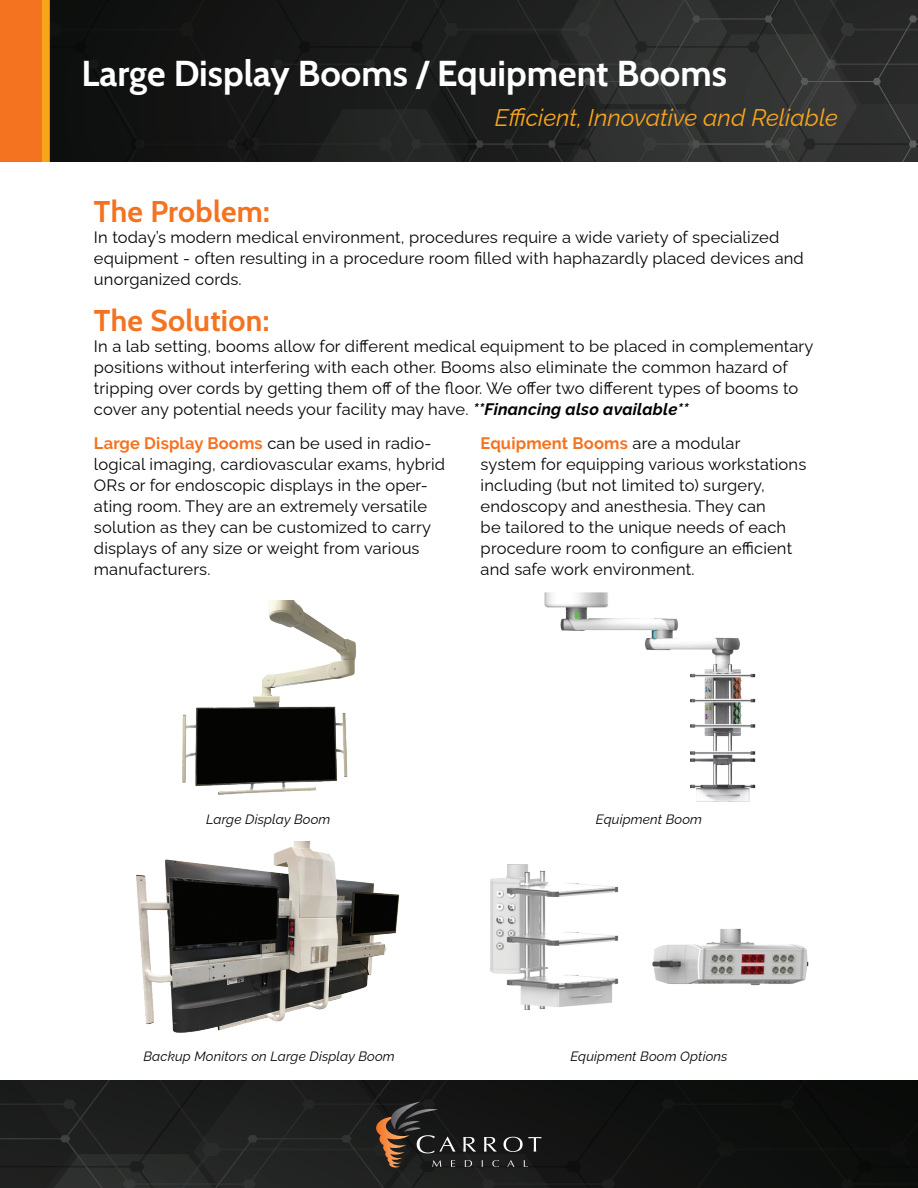
<style>
.page{position:relative;width:918px;height:1188px;background:#fff}
.page>*{position:absolute;margin:0;border:0;box-sizing:border-box;transform-origin:0 0}
.t1{font:700 36px "Cabin";color:#fff}
.t2{font:700 30px "Cabin";letter-spacing:.01em;color:#f47321}
.t3{font:italic 24px "Raleway";color:#f9a51b}
.t4{font:16.5px/21px "Raleway";letter-spacing:.01em;color:#040503}
.t5{font:700 16.5px "Raleway";letter-spacing:.01em;color:#f47321}
.Paragraph{font:italic 13.5px "Raleway";letter-spacing:.01em;color:#040503}
.s1{font-weight:700;font-style:italic}
.s2{font-weight:700;color:#f47321}
.s3{font-weight:400;color:#040503}
</style>
<div class="page">
<svg style="left:49px;top:0;width:318px;height:162px;background:#181614"></svg>
<svg style="left:367px;top:0;width:551px;height:162px;background:#282a29"></svg>
<div style="left:0;top:0;width:49px;height:162px;background:#f47321"></div>
<div style="left:43px;top:0;width:6px;height:162px;background:#f9a51b"></div>
<div style="left:579px;top:1080px;width:339px;height:108px;background:#0e100e"></div>
<svg style="left:0;top:1080px;width:579px;height:108px;background:#212120"></svg>
<img style="left:182px;top:600px;width:175px;height:195px">
<img style="left:544px;top:593px;width:212px;height:209px">
<img style="left:136px;top:841px;width:264px;height:192px">
<img style="left:490px;top:864px;width:319px;height:146px">
<p class="t1" style="left:82px;top:45px;width:647px">Large Display Booms / Equipment Booms</p>
<p class="t3" style="left:495px;top:98px;width:345px">Efficient, Innovative and Reliable</p>
<p class="t2" style="left:94px;top:188px;width:177px">The Problem:</p>
<p class="t4" style="left:94px;top:225px;width:711px">In today’s modern medical environment, procedures require a wide variety of specialized equipment - often resulting in a procedure room filled with haphazardly placed devices and unorganized cords.</p>
<p class="t2" style="left:94px;top:297px;width:177px">The Solution:</p>
<p class="t4" style="left:94px;top:334px;width:721px">In a lab setting, booms allow for different medical equipment to be placed in complementary positions without interfering with each other. Booms also eliminate the common hazard of tripping over cords by getting them off of the floor. We offer two different types of booms to</p>
<p class="t4" style="left:94px;top:397px;width:596px">cover any potential needs your facility may have. <span class="s1">**Financing also available**</span></p>
<p class="t4" style="left:94px;top:430px;width:353px"><span class="s2">Large Display Booms</span> can be used in radio&shy;logical imaging, cardiovascular exams, hybrid ORs or for endoscopic displays in the oper&shy;ating room. They are an extremely versatile solution as they can be customized to carry displays of any size or weight from various manufacturers.</p>
<p class="t5" style="left:481px;top:433px;width:261px">Equipment Booms <span class="s3">are a modular</span></p>
<p class="t4" style="left:481px;top:451px;width:327px">system for equipping various workstations including (but not limited to) surgery, endoscopy and anesthesia. They can<br>be tailored to the unique needs of each procedure room to configure an efficient and safe work environment.</p>
<p class="Paragraph" style="left:206px;top:809px;width:126px">Large Display Boom</p>
<p class="Paragraph" style="left:596px;top:809px;width:108px">Equipment Boom</p>
<p class="Paragraph" style="left:143px;top:1045px;width:253px">Backup Monitors on Large Display Boom</p>
<p class="Paragraph" style="left:571px;top:1045px;width:159px">Equipment Boom Options</p>
</div>
